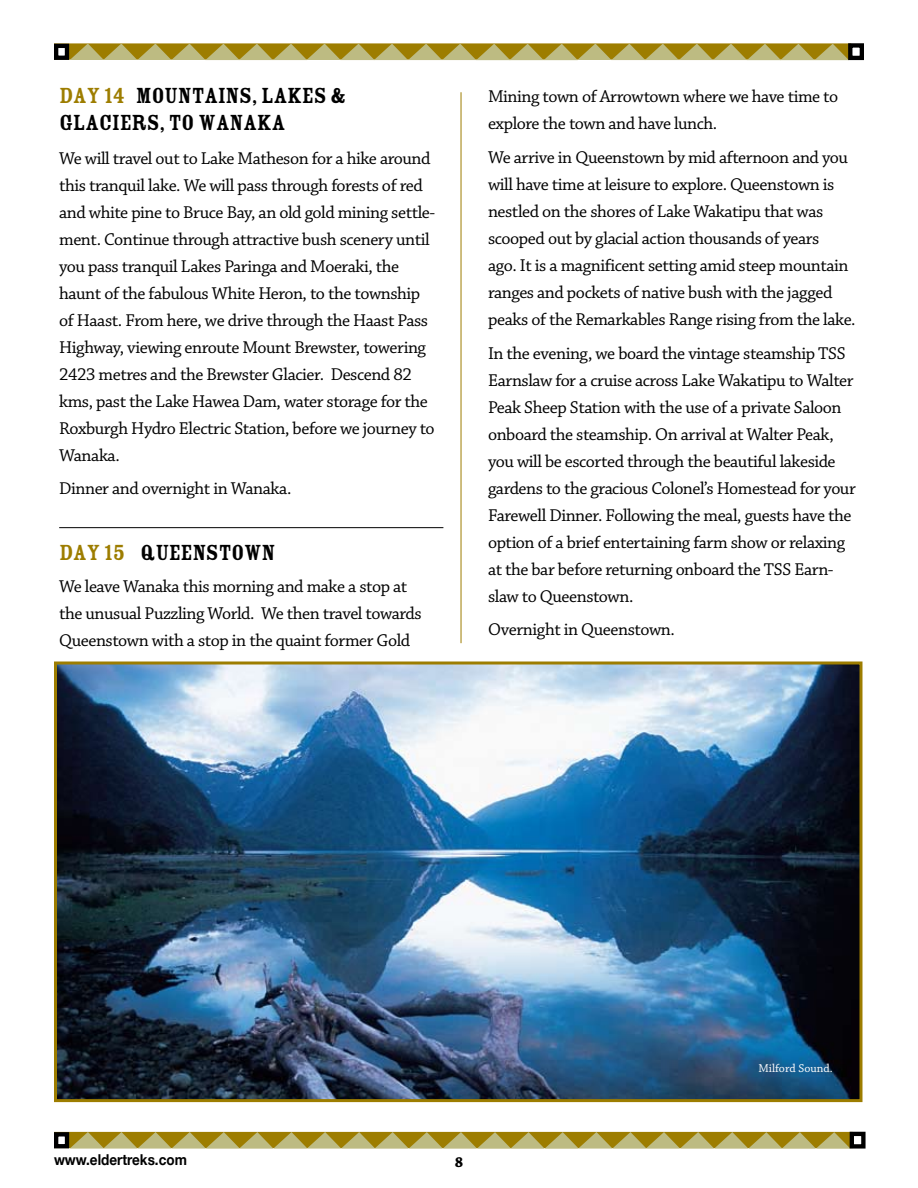
<style>
.page{position:relative;width:918px;height:1188px;background:#fff}
.page>*{position:absolute;margin:0;border:0;box-sizing:border-box;transform-origin:0 0}
.t1{font:24px "Rosewood Std Fill";letter-spacing:-.025em;color:#000}
.t2{font:18px/27px "Chaparral Pro";letter-spacing:-.025em;color:#000}
.t3{font:700 15px "Helvetica Neue";color:#000;scale:.9 1}
.t4{font:700 15px "Chaparral Pro";color:#000}
.t5{font:12px "Chaparral Pro";color:#fff}
.s1{color:#9d7d00}
</style>
<div class="page">
<svg style="left:70px;top:1132px;width:780px;height:17px"></svg>
<div style="left:54px;top:1132px;width:15px;height:16px;border:4px solid #000"></div>
<div style="left:850px;top:1132px;width:16px;height:17px;border:4px solid #000"></div>
<div style="left:54px;top:43px;width:797px;height:17px;background:#866a00"></div>
<svg style="left:70px;top:44px;width:778px;height:16px"></svg>
<div style="left:56px;top:46px;width:11px;height:12px;background:#fff"></div>
<div style="left:54px;top:44px;width:15px;height:16px;border:4px solid #000"></div>
<div style="left:848px;top:43px;width:16px;height:17px;border:4px solid #000"></div>
<img style="left:58px;top:666px;width:800px;height:432px">
<div style="left:54px;top:662px;width:808px;height:440px;border:3px solid #9d7d00"></div>
<hr style="left:59px;top:527px;width:384px;height:1px;background:#000">
<hr style="left:461px;top:92px;width:1px;height:551px;background:#9d7d00">
<h1 class="t1" style="left:59px;top:82px;width:158px"><span class="s1">DAY 14</span> MOUNTAINS</h1>
<h1 class="t1" style="left:252px;top:82px;width:96px">, LAKES &amp;</h1>
<h1 class="t1" style="left:59px;top:109px;width:13px">GLACI</h1>
<h1 class="t1" style="left:120px;top:109px;width:165px">ERS, TO WANAKA</h1>
<p class="t2" style="left:59px;top:145px;width:377px">We will travel out to Lake Matheson for a hike around this tranquil lake. We will pass through forests of red and white pine to Bruce Bay, an old gold mining settle&shy;ment. Continue through attractive bush scenery until you pass tranquil Lakes Paringa and Moeraki, the haunt of the fabulous White Heron, to the township of Haast. From here, we drive through the Haast Pass Highway, viewing enroute Mount Brewster, towering 2423 metres and the Brewster Glacier. Descend 82 kms, past the Lake Hawea Dam, water storage for the Roxburgh Hydro Electric Station, before we journey to Wanaka.</p>
<p class="t2" style="left:59px;top:476px;width:234px">Dinner and overnight in Wanaka.</p>
<h1 class="t1" style="left:59px;top:540px;width:201px"><span class="s1">DAY 15</span> QUEENSTOWN</h1>
<p class="t2" style="left:59px;top:573px;width:364px">We leave Wanaka this morning and make a stop at the unusual Puzzling World. We then travel towards<br>Queenstown with a stop in the quaint former Gold</p>
<p class="t2" style="left:488px;top:84px;width:352px">Mining town of Arrowtown where we have time to explore the town and have lunch.</p>
<p class="t2" style="left:488px;top:145px;width:369px">We arrive in Queenstown by mid afternoon and you will have time at leisure to explore. Queenstown is nestled on the shores of Lake Wakatipu that was scooped out by glacial action thousands of years<br>ago. It is a magnificent setting amid steep mountain ranges and pockets of native bush with the jagged peaks of the Remarkables Range rising from the lake.</p>
<p class="t2" style="left:488px;top:340px;width:369px">In the evening, we board the vintage steamship TSS Earnslaw for a cruise across Lake Wakatipu to Walter Peak Sheep Station with the use of a private Saloon onboard the steamship. On arrival at Walter Peak, you will be escorted through the beautiful lakeside gardens to the gracious Colonel’s Homestead for your Farewell Dinner. Following the meal, guests have the option of a brief entertaining farm show or relaxing at the bar before returning onboard the TSS Earn&shy;slaw to Queenstown.</p>
<p class="t2" style="left:488px;top:617px;width:188px">Overnight in Queenstown.</p>
<p class="t3" style="left:54px;top:1151px;width:149px">www.eldertreks.com</p>
<p class="t4" style="left:455px;top:1154px;width:10px">8</p>
<p class="t5" style="left:758px;top:1061px;width:76px">Milford Sound.</p>
</div>
